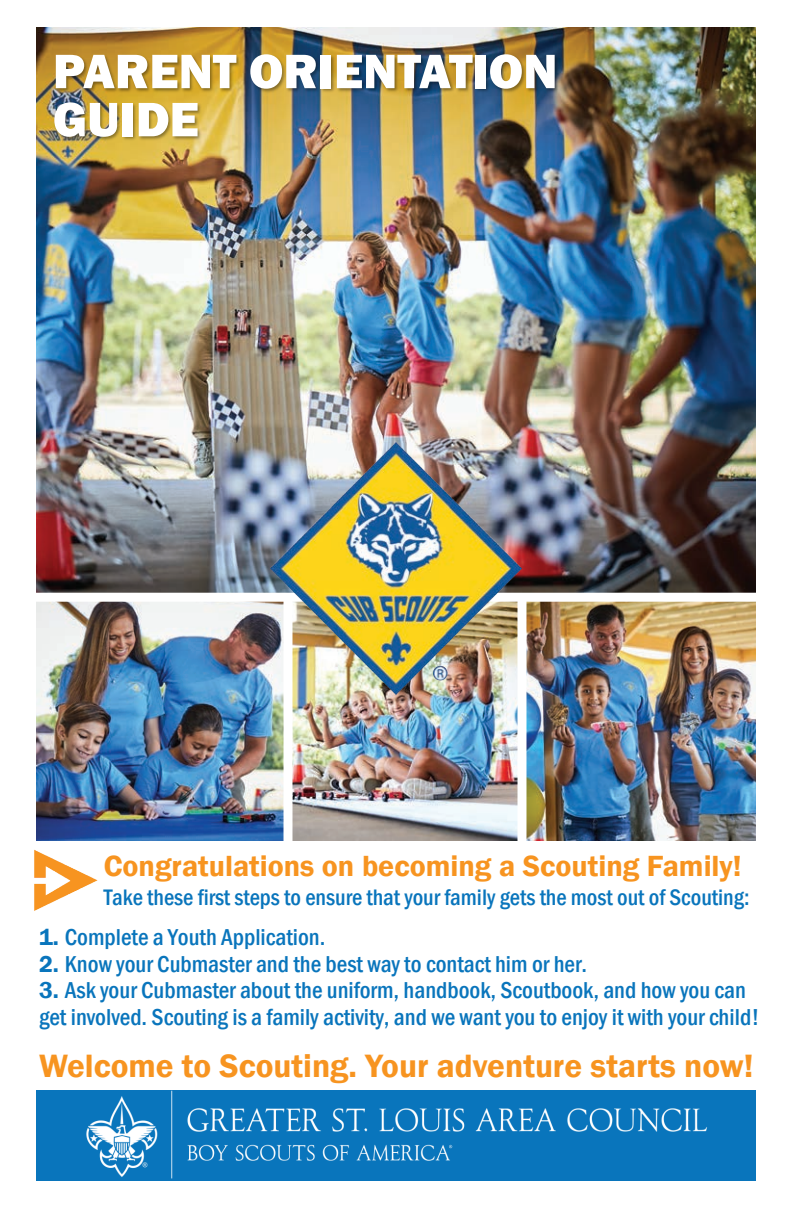
<style>
.page{position:relative;width:792px;height:1224px;background:#fff}
.page>*{position:absolute;margin:0;border:0;box-sizing:border-box;transform-origin:0 0}
.t1{font:800 50px/48.2px "Franklin Gothic";color:#fff}
.t2{font:600 33.2px "Franklin Gothic";color:#f79420}
.t3{font:600 30px "Franklin Gothic";color:#f79420}
.t4{font:500 condensed 23.6px/26.8px "Franklin Gothic";color:#0975bc}
.t5{font:500 condensed 23px "Franklin Gothic";color:#0975bc}
.s1{font-weight:600;font-stretch:normal}
</style>
<div class="page">
<img style="left:526px;top:602px;width:230px;height:238px">
<img style="left:292px;top:694px;width:226px;height:146px">
<img style="left:36px;top:602px;width:248px;height:238px">
<img style="left:36px;top:28px;width:720px;height:565px">
<div style="left:36px;top:1090px;width:720px;height:91px;background:#0975bc"></div>
<img style="left:34px;top:849px;width:64px;height:62px">
<img style="left:36px;top:27px;width:491px;height:106px">
<img style="left:527px;top:27px;width:94px;height:106px">
<img style="left:36px;top:74px;width:132px;height:107px">
<img style="left:168px;top:74px;width:94px;height:107px">
<img style="left:270px;top:442px;width:252px;height:252px">
<img style="left:86px;top:1090px;width:621px;height:89px">
<h1 class="t1" style="left:53px;top:47px;width:506px">PARENT ORIENTATION<br>GUIDE</h1>
<p class="t3" style="left:104px;top:848px;width:639px">Congratulations on becoming a Scouting Family!</p>
<p class="t5" style="left:104px;top:882px;width:647px">Take these first steps to ensure that your family gets the most out of Scouting:</p>
<p class="t4" style="left:39px;top:924px;width:288px"><span class="s1">1.</span> Complete a Youth Application.</p>
<p class="t4" style="left:39px;top:950px;width:550px"><span class="s1">2.</span> Know your Cubmaster and the best way to contact him or her.</p>
<p class="t4" style="left:39px;top:977px;width:722px"><span class="s1">3.</span> Ask your Cubmaster about the uniform, handbook, Scoutbook, and how you can get involved. Scouting is a family activity, and we want you to enjoy it with your child!</p>
<h2 class="t2" style="left:39px;top:1045px;width:716px">Welcome to Scouting. Your adventure starts now!</h2>
</div>
